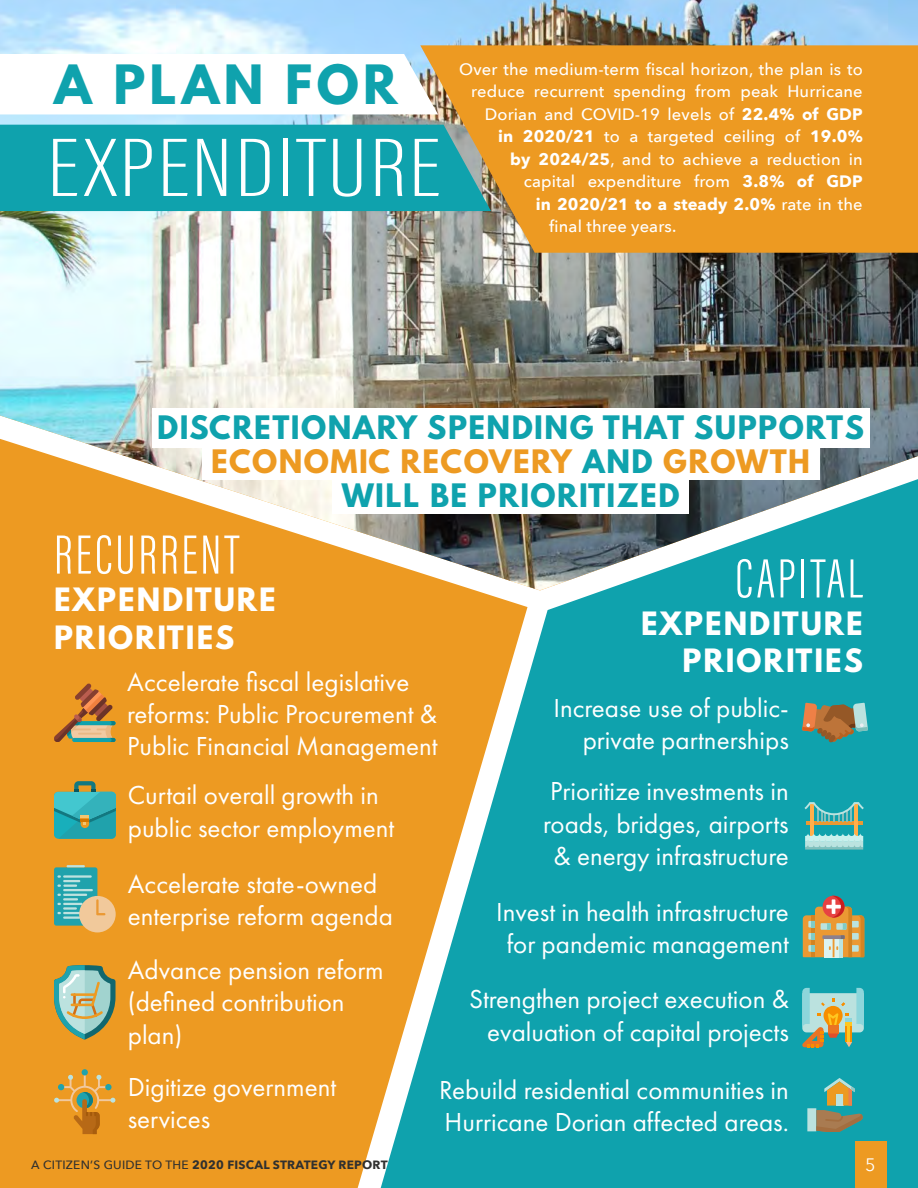
<style>
.page{position:relative;width:918px;height:1188px;background:#fff}
.page>*{position:absolute;margin:0;border:0;box-sizing:border-box;transform-origin:0 0}
.t1{font:200 85.5px "Acumin Pro Extra Cond";letter-spacing:.02em;color:#fff;scale:1.35 1}
.t2{font:300 57px "Acumin Pro Extra Cond";letter-spacing:.05em;color:#fff}
.t3{font:700 48px "League Spartan";letter-spacing:.09em;color:#0fa2ad}
.t4{font:700 28.65px/34.3px "League Spartan";letter-spacing:.05em;color:#0fa2ad;text-align:center}
.t5{font:700 28.5px/37.5px "League Spartan";letter-spacing:.07em;color:#fff}
.t6{font:27px/32.4px "Futura PT";color:#fff}
.t7{font:18px "Avenir Next";color:#fff}
.t8{font:500 16.5px "Avenir Next";letter-spacing:.01em;color:#fff}
.t9{font:700 16.5px "Avenir Next";letter-spacing:.01em;color:#fff}
.t10{font:700 12px "Avenir Next";letter-spacing:.02em;color:#30302f}
.s1{font-weight:700}
.s2{font-weight:500}
.s3{color:#ed9a22}
</style>
<div class="page">
<div style="left:528px;top:590px;width:390px;height:598px;background:#0fa2ad"></div>
<svg style="left:0;top:590px;width:528px;height:598px;background:#d19f3c"></svg>
<img style="left:0;top:0;width:918px;height:590px">
<svg style="left:0;top:54px;width:420px;height:60px"></svg>
<div style="left:332px;top:479px;width:357px;height:35px;background:#fff"></div>
<div style="left:202px;top:440px;width:618px;height:39px;background:#fff"></div>
<div style="left:152px;top:409px;width:717px;height:39px;background:#fff"></div>
<svg style="left:54px;top:965px;width:62px;height:74px;background:#9fb28f"></svg>
<svg style="left:54px;top:1069px;width:61px;height:65px;background:#d89833"></svg>
<div style="left:105px;top:1084px;width:7px;height:6px;background:#20a2ac;border-radius:50%"></div>
<svg style="left:54px;top:683px;width:62px;height:59px;background:#c08b44"></svg>
<div style="left:54px;top:867px;width:43px;height:59px;background:#20a2ac;border-radius:2px"></div>
<hr style="left:63px;top:875px;width:29px;height:3px;background:#bde2df">
<svg style="left:57px;top:875px;width:23px;height:12px"></svg>
<hr style="left:63px;top:889px;width:30px;height:2px;background:#bde2df">
<hr style="left:63px;top:894px;width:24px;height:2px;background:#bde2df">
<hr style="left:63px;top:898px;width:15px;height:3px;background:#bde2df">
<hr style="left:63px;top:903px;width:20px;height:2px;background:#bde2df">
<hr style="left:63px;top:907px;width:14px;height:3px;background:#bde2df">
<svg style="left:57px;top:912px;width:22px;height:2px"></svg>
<hr style="left:63px;top:916px;width:17px;height:3px;background:#bde2df">
<svg style="left:67px;top:865px;width:18px;height:2px"></svg>
<div style="left:79px;top:896px;width:37px;height:36px;background:#f1c99b;border-radius:50%"></div>
<svg style="left:96px;top:899px;width:9px;height:16px"></svg>
<svg style="left:54px;top:781px;width:62px;height:58px;background:#4da89a"></svg>
<svg style="left:803px;top:896px;width:61px;height:61px;background:#b4a06f"></svg>
<svg style="left:802px;top:988px;width:62px;height:59px;background:#9bbda1"></svg>
<svg style="left:807px;top:1078px;width:56px;height:53px;background:#689e89"></svg>
<svg style="left:802px;top:703px;width:66px;height:39px;background:#87896b"></svg>
<hr style="left:806px;top:821px;width:56px;height:4px;background:#eb9933">
<hr style="left:810px;top:803px;width:4px;height:33px;background:#ffaf4b">
<hr style="left:855px;top:803px;width:3px;height:33px;background:#ffaf4b">
<svg style="left:804px;top:802px;width:60px;height:19px"></svg>
<svg style="left:805px;top:833px;width:58px;height:17px"></svg>
<div style="left:0;top:125px;width:420px;height:86px;background:#0fa2ad"></div>
<svg style="left:420px;top:45px;width:498px;height:208px;background:#de9b31"></svg>
<div style="left:855px;top:1142px;width:32px;height:46px;background:#ed9a22"></div>
<h3 class="t3" style="left:54px;top:47px;width:345px">A PLAN FOR</h3>
<h1 class="t1" style="left:47px;top:117px;width:293px">EXPENDITURE</h1>
<p class="t8" style="left:459px;top:55px;width:405px">Over the medium-term fiscal horizon, the plan is to</p>
<p class="t8" style="left:471px;top:78px;width:393px">reduce recurrent spending from peak Hurricane</p>
<p class="t8" style="left:485px;top:100px;width:379px">Dorian and COVID-19 levels of <span class="s1">22.4% of GDP</span></p>
<p class="t8" style="left:498px;top:123px;width:366px"><span class="s1">in 2020/21</span> to a targeted ceiling of <span class="s1">19.0%</span></p>
<p class="t8" style="left:510px;top:145px;width:354px"><span class="s1">by 2024/25</span>, and to achieve a reduction in</p>
<p class="t8" style="left:524px;top:168px;width:341px">capital expenditure from <span class="s1">3.8% of GDP</span></p>
<p class="t9" style="left:536px;top:190px;width:328px">in 2020/21 to a steady 2.0% <span class="s2">rate in the</span></p>
<p class="t8" style="left:549px;top:213px;width:129px">final three years.</p>
<p class="t4" style="left:157px;top:409px;width:708px">DISCRETIONARY SPENDING THAT SUPPORTS<br><span class="s3">ECONOMIC RECOVERY</span> AND <span class="s3">GROWTH<br></span>WILL BE PRIORITIZED</p>
<h2 class="t2" style="left:54px;top:521px;width:187px">RECURRENT</h2>
<p class="t5" style="left:54px;top:580px;width:223px">EXPENDITURE<br>PRIORITIES</p>
<h2 class="t2" style="left:735px;top:544px;width:129px">CAPITAL</h2>
<p class="t5" style="left:641px;top:604px;width:223px;text-align:right">EXPENDITURE<br>PRIORITIES</p>
<p class="t6" style="left:127px;top:665px;width:312px">Accelerate fiscal legislative reforms: Public Procurement &amp;<br>Public Financial Management</p>
<p class="t6" style="left:553px;top:691px;width:237px;text-align:right">Increase use of public&shy;private partnerships</p>
<p class="t6" style="left:543px;top:775px;width:247px;text-align:center">Prioritize investments in roads, bridges, airports &amp; energy infrastructure</p>
<p class="t6" style="left:128px;top:779px;width:268px">Curtail overall growth in public sector employment</p>
<p class="t6" style="left:128px;top:868px;width:267px">Accelerate state-owned enterprise reform agenda</p>
<p class="t6" style="left:496px;top:895px;width:294px;text-align:center">Invest in health infrastructure for pandemic management</p>
<p class="t6" style="left:469px;top:983px;width:321px;text-align:right">Strengthen project execution &amp; evaluation of capital projects</p>
<p class="t6" style="left:439px;top:1073px;width:351px">Rebuild residential communities in<br>Hurricane Dorian affected areas.</p>
<p class="t6" style="left:128px;top:953px;width:258px">Advance pension reform (defined contribution plan)</p>
<p class="t6" style="left:128px;top:1070px;width:210px">Digitize government services</p>
<p class="t10" style="left:31px;top:1154px;width:358px"><span class="s2">A CITIZEN’S GUIDE TO THE</span> 2020 FISCAL STRATEGY REPORT</p>
<p class="t7" style="left:865px;top:1149px;width:12px">5</p>
</div>
